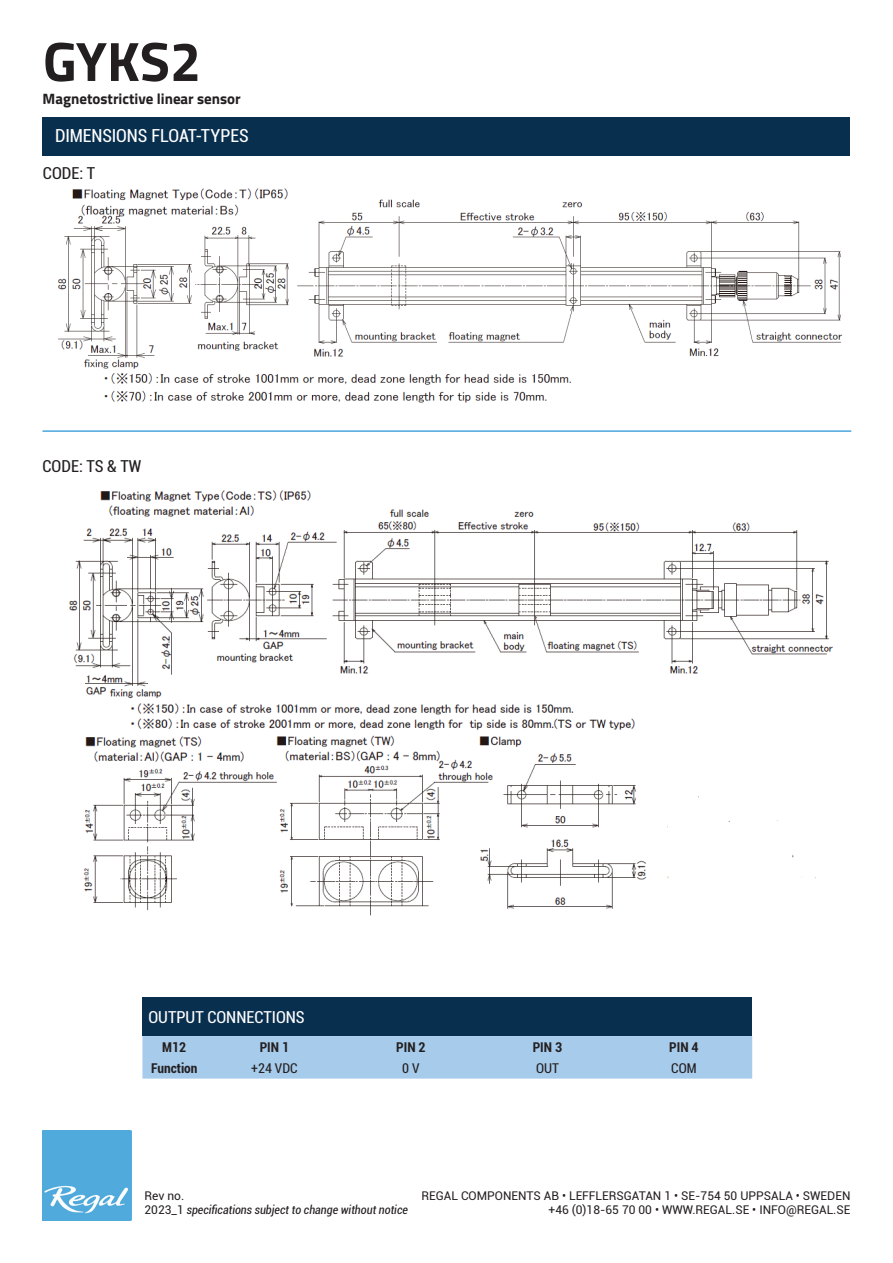
<style>
.page{position:relative;width:893px;height:1263px;background:#fff}
.page>*{position:absolute;margin:0;border:0;box-sizing:border-box;transform-origin:0 0}
.t1{font:700 55.5px "Titillium Web";color:#231f20}
.Infoboxes{font:condensed 18px "Roboto";letter-spacing:-.005em;color:#fff}
.t2{font:condensed 16.5px "Roboto";color:#fff}
.Infoboxes-2{font:condensed 16.5px "Roboto";color:#231f20}
.t3{font:700 15px "Titillium Web";color:#231f20}
.Specification_boxes{font:700 condensed 13.5px "Roboto";color:#231f20}
.Specification_boxes-2{font:condensed 13.5px "Roboto";color:#231f20}
.t4{font:12px/14.4px "Roboto";color:#231f20;text-align:right}
.t5{font:italic condensed 12px/14.4px "Roboto";color:#231f20}
.s1{font-style:normal;font-stretch:normal}
</style>
<div class="page">
<img style="left:43px;top:1130px;width:89px;height:90px">
<div style="left:43px;top:117px;width:807px;height:39px;background:#092f4f"></div>
<img style="left:58px;top:188px;width:785px;height:215px">
<img style="left:69px;top:490px;width:765px;height:426px">
<div style="left:142px;top:998px;width:610px;height:38px;background:#092f4f"></div>
<div style="left:142px;top:1036px;width:610px;height:42px;background:#a6cbeb"></div>
<hr style="left:43px;top:430px;width:808px;height:2px;background:#48a6dc">
<h1 class="t1" style="left:43px;top:19px;width:160px">GYKS2</h1>
<p class="t3" style="left:43px;top:88px;width:200px">Magnetostrictive linear sensor</p>
<p class="Infoboxes" style="left:55px;top:123px;width:195px">DIMENSIONS FLOAT-TYPES</p>
<p class="Infoboxes-2" style="left:43px;top:162px;width:54px">CODE: T</p>
<p class="Infoboxes-2" style="left:43px;top:454px;width:100px">CODE: TS &amp; TW</p>
<p class="t2" style="left:148px;top:1006px;width:158px">OUTPUT CONNECTIONS</p>
<p class="Specification_boxes" style="left:162px;top:1037px;width:26px">M12</p>
<p class="Specification_boxes" style="left:260px;top:1037px;width:31px">PIN 1</p>
<p class="Specification_boxes" style="left:396px;top:1037px;width:31px">PIN 2</p>
<p class="Specification_boxes" style="left:533px;top:1037px;width:31px">PIN 3</p>
<p class="Specification_boxes" style="left:669px;top:1037px;width:31px">PIN 4</p>
<p class="Specification_boxes" style="left:151px;top:1059px;width:48px">Function</p>
<p class="Specification_boxes-2" style="left:251px;top:1059px;width:48px">+24 VDC</p>
<p class="Specification_boxes-2" style="left:402px;top:1059px;width:19px">0 V</p>
<p class="Specification_boxes-2" style="left:536px;top:1059px;width:24px">OUT</p>
<p class="Specification_boxes-2" style="left:671px;top:1059px;width:27px">COM</p>
<p class="t5" style="left:145px;top:1188px;width:265px"><span class="s1">Rev no.<br>2023_1</span> specifications subject to change without notice</p>
<p class="t4" style="left:421px;top:1188px;width:430px">REGAL COMPONENTS AB • LEFFLERSGATAN 1 • SE-754 50 UPPSALA • SWEDEN +46 (0)18-65 70 00 • WWW.REGAL.SE • INFO@REGAL.SE</p>
</div>
